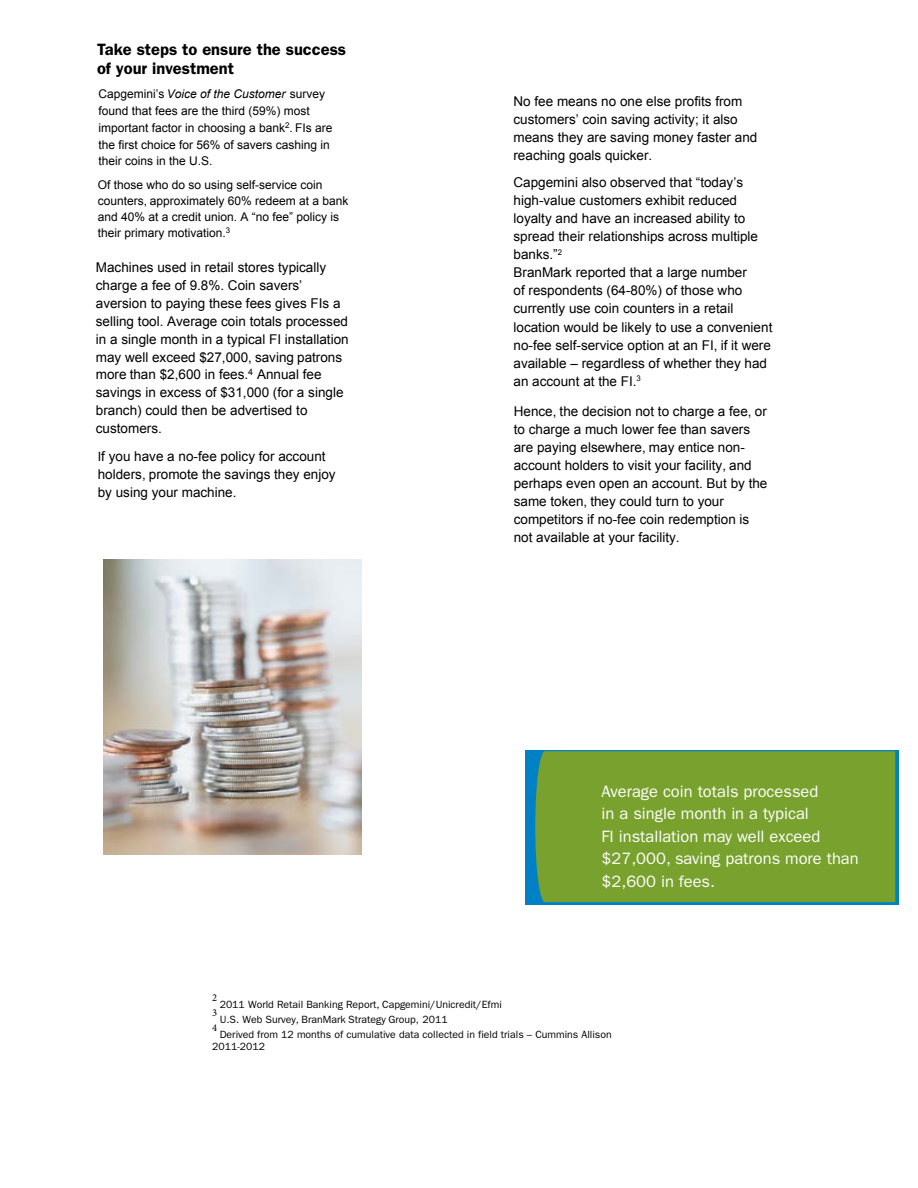
<style>
.page{position:relative;width:918px;height:1188px;background:#fff}
.page>*{position:absolute;margin:0;border:0;box-sizing:border-box;transform-origin:0 0}
.t1{font:16.5px/22.5px "ITC Franklin Gothic Std";color:#fff}
.t2{font:600 16.5px/19.5px "ITC Franklin Gothic Std";color:#000}
.t3{font:13.5px/18px "Arial";color:#000}
.t4{font:12px/16.8px "Arial";color:#000}
.t5{font:10.5px/12px "ITC Franklin Gothic Std";color:#000}
.t6{font:10.5px "Minion Pro";color:#000}
.s1{font-style:italic}
.s2{font-family:"ITC Franklin Gothic Std"}
</style>
<div class="page">
<div style="left:526px;top:751px;width:373px;height:154px;background:linear-gradient(to right,#0081c6,#0081c6)"></div>
<div style="left:535px;top:751px;width:360px;height:151px;background:#78a22d"></div>
<img style="left:103px;top:559px;width:258px;height:296px">
<p class="t2" style="left:97px;top:39px;width:251px">take steps to ensure the success of your investment</p>
<p class="t4" style="left:98px;top:86px;width:236px">Capgemini’s <span class="s1">Voice of the Customer</span> survey found that fees are the third (59%) most important factor in choosing a bank<sup>2</sup>. FIs are the first choice for 56% of savers cashing in their coins in the U.S.</p>
<p class="t4" style="left:98px;top:177px;width:252px;line-height:16px">Of those who do so using self-service coin counters, approximately 60% redeem at a bank and 40% at a credit union. A “no fee” policy is their primary motivation.<sup>3</sup></p>
<p class="t3" style="left:96px;top:258px;width:254px">Machines used in retail stores typically charge a fee of 9.8%. Coin savers’ aversion to paying these fees gives FIs a selling tool. Average coin totals processed in a single month in a typical FI installation may well exceed $27,000, saving patrons more than $2,600 in fees.<sup>4</sup> Annual fee savings in excess of $31,000 (for a single branch) could then be advertised to customers.</p>
<p class="t3" style="left:98px;top:447px;width:239px"><span class="s2">I</span>f you have a no-fee policy for account holders, promote the savings they enjoy by using your machine.</p>
<p class="t3" style="left:513px;top:93px;width:245px">No fee means no one else profits from customers’ coin saving activity; it also means they are saving money faster and reaching goals quicker.</p>
<p class="t3" style="left:514px;top:173px;width:260px">Capgemini also observed that “today’s high-value customers exhibit reduced loyalty and have an increased ability to spread their relationships across multiple banks.”<sup>2<br></sup>BranMark reported that a large number<br>of respondents (64-80%) of those who currently use coin counters in a retail location would be likely to use a convenient no-fee self-service option at an FI, if it were available – regardless of whether they had an account at the FI.<sup>3</sup></p>
<p class="t3" style="left:514px;top:402px;width:255px">Hence, the decision not to charge a fee, or to charge a much lower fee than savers are paying elsewhere, may entice non&shy;account holders to visit your facility, and perhaps even open an account. But by the same token, they could turn to your competitors if no-fee coin redemption is not available at your facility.</p>
<p class="t1" style="left:602px;top:780px;width:259px">Average coin totals processed<br>in a single month in a typical<br>FI installation may well exceed $27,000, saving patrons more than $2,600 in fees.</p>
<p class="t6" style="left:212px;top:991px;width:7px">2</p>
<p class="t5" style="left:220px;top:998px;width:284px">2011 World Retail Banking Report, Capgemini/Unicredit/Efmi</p>
<p class="t6" style="left:212px;top:1006px;width:7px">3</p>
<p class="t5" style="left:220px;top:1013px;width:230px">U.S. Web Survey, BranMark Strategy Group, 2011</p>
<p class="t6" style="left:212px;top:1021px;width:7px">4</p>
<p class="t5" style="left:212px;top:1028px;width:401px;text-indent:7px">Derived from 12 months of cumulative data collected in field trials – Cummins Allison<br>2011-2012</p>
</div>
